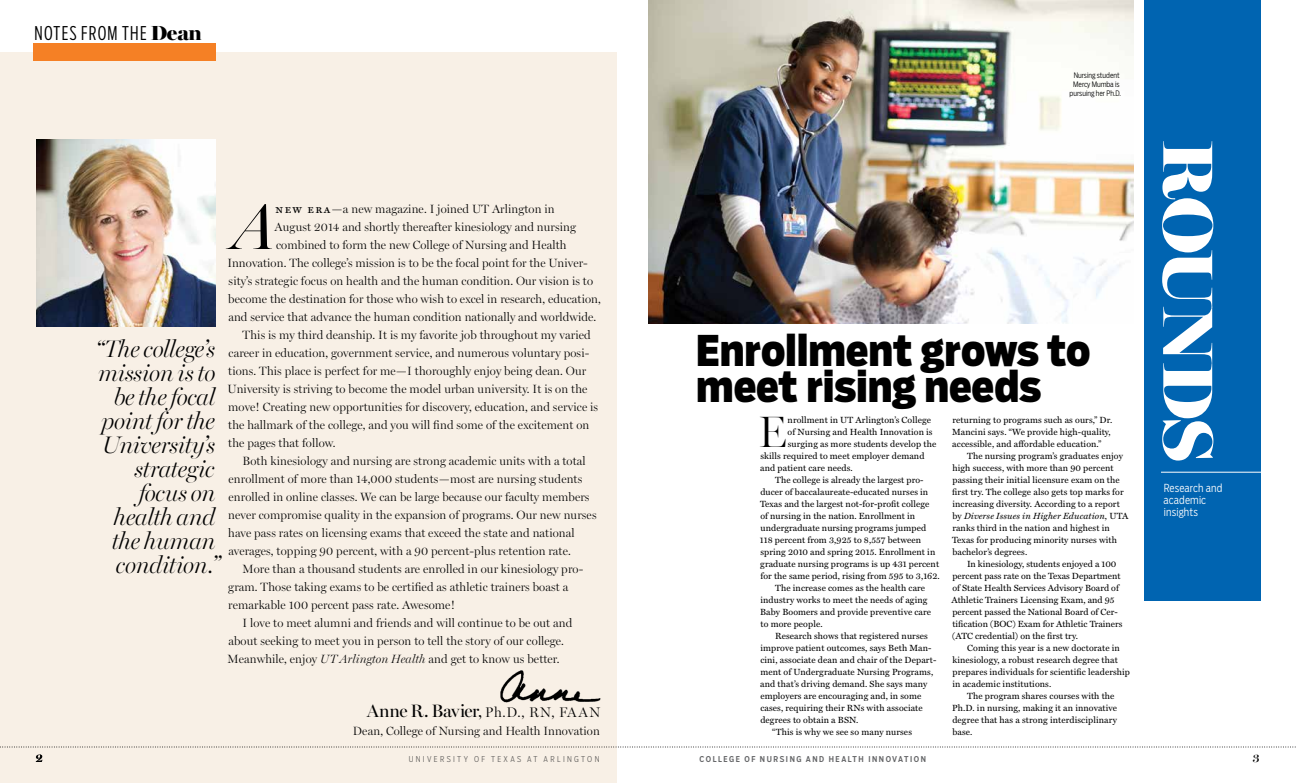
<style>
.page{position:relative;width:1296px;height:783px;background:#fff}
.page>*{position:absolute;margin:0;border:0;box-sizing:border-box;transform-origin:0 0}
.t1{font:900 71.6px "Miller Banner";color:#fff}
.t2{font:italic 64.7px "Miller Banner";color:#000}
.t3{font:300 44.1px "Miller Banner";color:#000}
.t4{font:900 42px/36px "Salvo Sans Cond";letter-spacing:-.005em;color:#000}
.t5{font:italic 300 24px/24px "Miller Banner";letter-spacing:-.015em;color:#000;text-align:right}
.t6{font:300 18.8px "Salvo Sans Extra Cond";letter-spacing:.07em;color:#000}
.t7{font:300 14px "Miller Display";letter-spacing:.08em;color:#000}
.t8{font:300 12px "Miller Display";letter-spacing:.01em;color:#000}
.t9{font:600 12px "Miller Banner";color:#000}
.t10{font:300 11px/12px "Salvo Sans Cond";letter-spacing:.015em;color:#fff}
.t11{font:9px/12px "Miller Text";letter-spacing:.01em;color:#000}
.t12{font:500 8px "Salvo Sans Cond";letter-spacing:.195em;color:#636466}
.t13{font:300 8px "Salvo Sans Cond";letter-spacing:.295em;color:#636466}
.t14{font:300 7.5px/9px "Salvo Sans Cond";letter-spacing:-.005em;color:#000;text-align:center}
.s1{font-family:"Miller Banner";font-weight:900;font-size:20.5px}
.s2{font-family:"Miller Text Roman SC";font-weight:400}
.s3{font-style:italic}
.s4{font-family:"Miller Banner";font-weight:400;font-size:18px}
.s5{font-family:"Miller Banner";font-size:18px}
</style>
<div class="page">
<img style="left:648px;top:0;width:486px;height:324px">
<div style="left:0;top:52px;width:617px;height:731px;background:#f8f0e6"></div>
<div style="left:1144px;top:0;width:117px;height:601px;background:#0064b1"></div>
<hr style="left:1161px;top:472px;width:107px;height:1px;background:#fff">
<img style="left:36px;top:140px;width:180px;height:187px">
<svg style="left:0;top:747px;width:1296px;height:1px"></svg>
<div style="left:34px;top:44px;width:182px;height:18px;background:#f58025"></div>
<img style="left:500px;top:670px;width:101px;height:33px">
<h3 class="t6" style="left:35px;top:21px;width:169px">NOTES FROM THE <span class="s1">Dean</span></h3>
<h2 class="t2" style="left:233px;top:189px;width:43px">A</h2>
<h3 class="t8" style="left:276px;top:202px;width:281px"><span class="s2">new era</span>—a new magazine. I joined UT Arlington in</h3>
<h3 class="t8" style="left:275px;top:220px;width:303px">August 2014 and shortly thereafter kinesiology and nursing</h3>
<h3 class="t8" style="left:276px;top:238px;width:292px">combined to form the new College of Nursing and Health</h3>
<h3 class="t8" style="left:227px;top:256px;width:362px">Innovation. The college’s mission is to be the focal point for the Univer-</h3>
<h3 class="t8" style="left:229px;top:274px;width:366px">sity’s strategic focus on health and the human condition. Our vision is to</h3>
<h3 class="t8" style="left:228px;top:292px;width:374px">become the destination for those who wish to excel in research, education,</h3>
<h3 class="t8" style="left:228px;top:310px;width:370px">and service that advance the human condition nationally and worldwide.</h3>
<h3 class="t8" style="left:243px;top:328px;width:350px">This is my third deanship. It is my favorite job throughout my varied</h3>
<h3 class="t8" style="left:229px;top:346px;width:362px">career in education, government service, and numerous voluntary posi-</h3>
<h3 class="t8" style="left:228px;top:364px;width:360px">tions. This place is perfect for me—I thoroughly enjoy being dean. Our</h3>
<h3 class="t8" style="left:228px;top:382px;width:361px">University is striving to become the model urban university. It is on the</h3>
<h3 class="t8" style="left:228px;top:400px;width:371px">move! Creating new opportunities for discovery, education, and service is</h3>
<h3 class="t8" style="left:228px;top:418px;width:363px">the hallmark of the college, and you will find some of the excitement on</h3>
<h3 class="t8" style="left:228px;top:436px;width:109px">the pages that follow.</h3>
<h3 class="t8" style="left:243px;top:454px;width:345px">Both kinesiology and nursing are strong academic units with a total</h3>
<h3 class="t8" style="left:229px;top:472px;width:355px">enrollment of more than 14,000 students—most are nursing students</h3>
<h3 class="t8" style="left:229px;top:490px;width:362px">enrolled in online classes. We can be large because our faculty members</h3>
<h3 class="t8" style="left:228px;top:508px;width:370px">never compromise quality in the expansion of programs. Our new nurses</h3>
<h3 class="t8" style="left:228px;top:526px;width:348px">have pass rates on licensing exams that exceed the state and national</h3>
<h3 class="t8" style="left:228px;top:544px;width:344px">averages, topping 90 percent, with a 90 percent-plus retention rate.</h3>
<h3 class="t8" style="left:243px;top:562px;width:342px">More than a thousand students are enrolled in our kinesiology pro-</h3>
<h3 class="t8" style="left:228px;top:580px;width:342px">gram. Those taking exams to be certified as athletic trainers boast a</h3>
<h3 class="t8" style="left:228px;top:598px;width:228px">remarkable 100 percent pass rate. Awesome!</h3>
<h3 class="t8" style="left:242px;top:616px;width:332px">I love to meet alumni and friends and will continue to be out and</h3>
<h3 class="t8" style="left:228px;top:634px;width:337px">about seeking to meet you in person to tell the story of our college.</h3>
<h3 class="t8" style="left:228px;top:652px;width:333px">Meanwhile, enjoy <span class="s3">UT Arlington Health</span> and get to know us better.</h3>
<h3 class="t5" style="left:96px;top:337px;width:125px">“The college’s mission is to be the focal point for the<br>University’s strategic focus on health and the human condition.”</h3>
<h3 class="t7" style="left:367px;top:704px;width:235px"><span class="s4">Anne R. Bavier</span><span class="s5">,</span> Ph.D., RN, FAAN</h3>
<h3 class="t8" style="left:353px;top:724px;width:248px">Dean, College of Nursing and Health Innovation</h3>
<p class="t14" style="left:1070px;top:71px;width:53px">Nursing student<br>Mercy Mumba is pursuing her Ph.D.</p>
<h3 class="t4" style="left:696px;top:333px;width:396px">Enrollment grows to meet rising needs</h3>
<h3 class="t3" style="left:758px;top:405px;width:30px">E</h3>
<p class="t11" style="left:788px;top:414px;width:145px">nrollment in UT Arlington’s College</p>
<p class="t11" style="left:788px;top:426px;width:147px">of Nursing and Health Innovation is</p>
<p class="t11" style="left:788px;top:438px;width:150px">surging as more students develop the</p>
<p class="t11" style="left:760px;top:450px;width:166px">skills required to meet employer demand</p>
<p class="t11" style="left:760px;top:462px;width:94px">and patient care needs.</p>
<p class="t11" style="left:775px;top:474px;width:150px">The college is already the largest pro-</p>
<p class="t11" style="left:760px;top:486px;width:169px">ducer of baccalaureate-educated nurses in</p>
<p class="t11" style="left:760px;top:498px;width:171px">Texas and the largest not-for-profit college</p>
<p class="t11" style="left:760px;top:510px;width:156px">of nursing in the nation. Enrollment in</p>
<p class="t11" style="left:761px;top:522px;width:167px">undergraduate nursing programs jumped</p>
<p class="t11" style="left:760px;top:534px;width:163px">118 percent from 3,925 to 8,557 between</p>
<p class="t11" style="left:760px;top:546px;width:176px">spring 2010 and spring 2015. Enrollment in</p>
<p class="t11" style="left:760px;top:558px;width:180px">graduate nursing programs is up 431 percent</p>
<p class="t11" style="left:760px;top:570px;width:181px">for the same period, rising from 595 to 3,162.</p>
<p class="t11" style="left:775px;top:582px;width:152px">The increase comes as the health care</p>
<p class="t11" style="left:760px;top:594px;width:168px">industry works to meet the needs of aging</p>
<p class="t11" style="left:760px;top:606px;width:173px">Baby Boomers and provide preventive care</p>
<p class="t11" style="left:760px;top:618px;width:64px">to more people.</p>
<p class="t11" style="left:775px;top:630px;width:154px">Research shows that registered nurses</p>
<p class="t11" style="left:760px;top:642px;width:172px">improve patient outcomes, says Beth Man-</p>
<p class="t11" style="left:760px;top:654px;width:178px">cini, associate dean and chair of the Depart-</p>
<p class="t11" style="left:760px;top:666px;width:174px">ment of Undergraduate Nursing Programs,</p>
<p class="t11" style="left:760px;top:678px;width:168px">and that’s driving demand. She says many</p>
<p class="t11" style="left:760px;top:690px;width:163px">employers are encouraging and, in some</p>
<p class="t11" style="left:760px;top:702px;width:164px">cases, requiring their RNs with associate</p>
<p class="t11" style="left:760px;top:714px;width:100px">degrees to obtain a BSN.</p>
<p class="t11" style="left:772px;top:726px;width:141px">“This is why we see so many nurses</p>
<p class="t11" style="left:952px;top:414px;width:162px">returning to programs such as ours,” Dr.<br>Mancini says. “We provide high-quality, accessible, and affordable education.”</p>
<p class="t11" style="left:952px;top:450px;width:178px;text-indent:15px">The nursing program’s graduates enjoy high success, with more than 90 percent passing their initial licensure exam on the first try. The college also gets top marks for increasing diversity. According to a report by <span class="s3">Diverse Issues in Higher Education</span>, UTA ranks third in the nation and highest in Texas for producing minority nurses with bachelor’s degrees.</p>
<p class="t11" style="left:952px;top:558px;width:173px;text-indent:16px">In kinesiology, students enjoyed a 100 percent pass rate on the Texas Department of State Health Services Advisory Board of Athletic Trainers Licensing Exam, and 95 percent passed the National Board of Cer&shy;tification (BOC) Exam for Athletic Trainers (ATC credential) on the first try.</p>
<p class="t11" style="left:967px;top:642px;width:154px">Coming this year is a new doctorate in</p>
<p class="t11" style="left:952px;top:654px;width:167px">kinesiology, a robust research degree that</p>
<p class="t11" style="left:953px;top:666px;width:179px">prepares individuals for scientific leadership</p>
<p class="t11" style="left:952px;top:678px;width:100px">in academic institutions.</p>
<p class="t11" style="left:967px;top:690px;width:149px">The program shares courses with the</p>
<p class="t11" style="left:952px;top:702px;width:167px">Ph.D. in nursing, making it an innovative</p>
<p class="t11" style="left:952px;top:714px;width:166px">degree that has a strong interdisciplinary</p>
<p class="t11" style="left:952px;top:726px;width:22px">base.</p>
<h1 class="t1" style="left:1232px;top:140px;width:323px;rotate:90deg">ROUNDS</h1>
<p class="t10" style="left:1164px;top:482px;width:60px">Research and academic insights</p>
<h3 class="t9" style="left:36px;top:751px;width:8px">2</h3>
<p class="t13" style="left:409px;top:754px;width:192px">UNIVERSITY OF TEXAS AT ARLINGTON</p>
<p class="t12" style="left:700px;top:754px;width:228px">COLLEGE OF NURSING AND HEALTH INNOVATION</p>
<h3 class="t9" style="left:1253px;top:751px;width:8px">3</h3>
</div>
